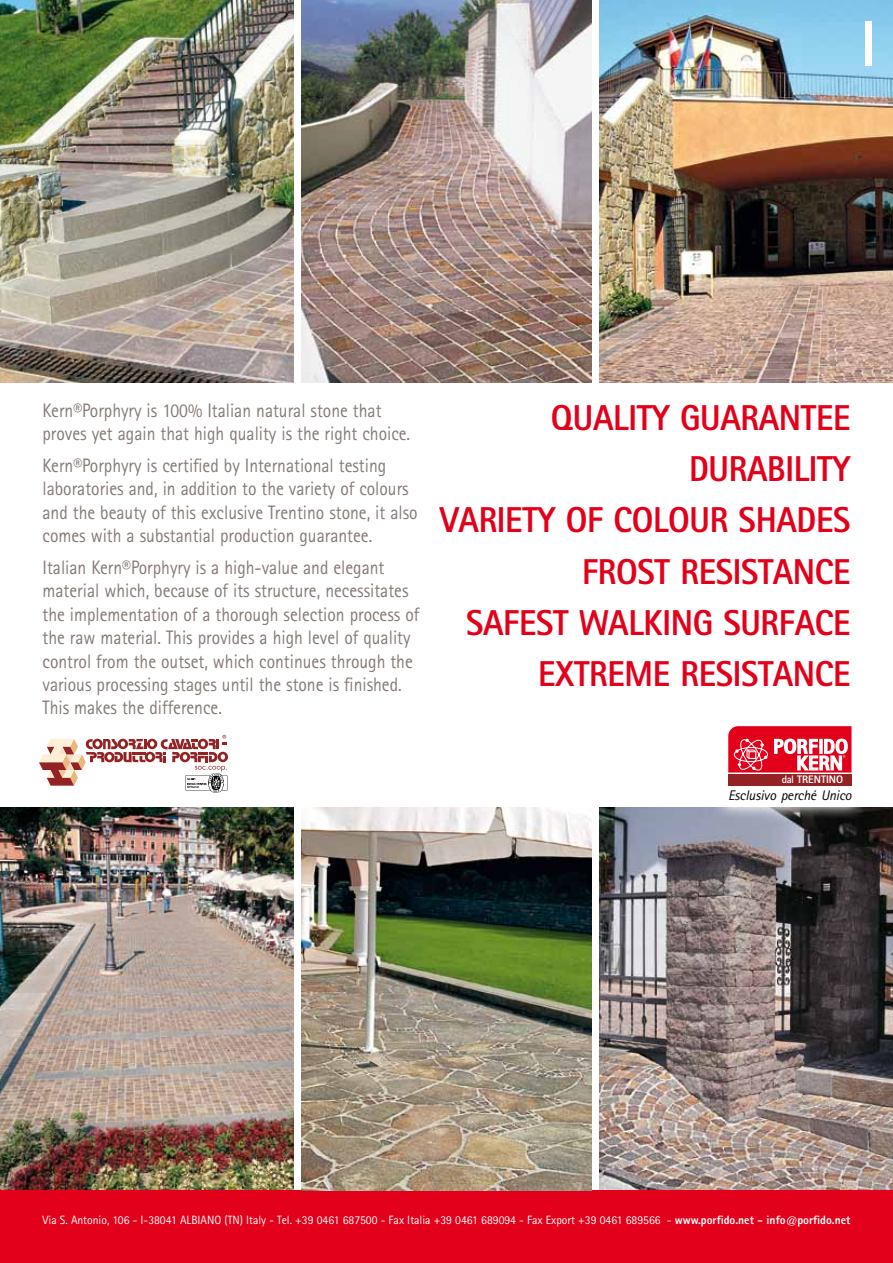
<style>
.page{position:relative;width:893px;height:1263px;background:#fff}
.page>*{position:absolute;margin:0;border:0;box-sizing:border-box;transform-origin:0 0}
.t1{font:800 36px "Rotis Sans Serif";letter-spacing:-.01em;color:#e2001a;scale:.93 1}
.t2{font:19.5px/23.4px "Rotis Sans Serif";color:#857974;scale:.9 1}
.t3{font:italic 13.95px "Rotis Sans Serif";letter-spacing:-.01em;color:#000}
.t4{font:12px "Rotis Sans Serif";color:#fff}
.t5{font:800 10.8px "Rotis Sans Serif";color:#fff}
.s1{font-weight:700}
.s2{font-weight:800}
</style>
<div class="page">
<img style="left:0;top:808px;width:293px;height:383px">
<img style="left:600px;top:808px;width:293px;height:383px">
<div style="left:0;top:1191px;width:893px;height:72px;background:#e2001a"></div>
<img style="left:302px;top:808px;width:289px;height:383px">
<img style="left:302px;top:0;width:289px;height:383px">
<img style="left:0;top:0;width:293px;height:383px">
<img style="left:600px;top:0;width:293px;height:383px">
<div style="left:17px;top:713px;width:229px;height:97px;background:#fff"></div>
<img style="left:185px;top:786px;width:43px;height:7px">
<svg style="left:39px;top:735px;width:189px;height:51px"></svg>
<svg style="left:707px;top:726px;width:163px;height:95px"></svg>
<div style="left:728px;top:774px;width:123px;height:11px;background:#922224"></div>
<svg style="left:728px;top:726px;width:123px;height:46px"></svg>
<img style="left:866px;top:21px;width:6px;height:45px">
<p class="t2" style="left:43px;top:398px;width:410px">Kern®Porphyry is 100% Italian natural stone that proves yet again that high quality is the right choice.</p>
<p class="t2" style="left:43px;top:453px;width:418px">Kern®Porphyry is certified by International testing laboratories and, in addition to the variety of colours and the beauty of this exclusive Trentino stone, it also comes with a substantial production guarantee.</p>
<p class="t2" style="left:43px;top:556px;width:420px">Italian Kern®Porphyry is a high-value and elegant material which, because of its structure, necessitates the implementation of a thorough selection process of the raw material. This provides a high level of quality control from the outset, which continues through the various processing stages until the stone is finished.<br>This makes the difference.</p>
<h1 class="t1" style="left:551px;top:395px;width:324px">QUALITY GUARANTEE</h1>
<h1 class="t1" style="left:689px;top:446px;width:175px">DURABILITY</h1>
<h1 class="t1" style="left:440px;top:497px;width:443px">VARIETY OF COLOUR SHADES</h1>
<h1 class="t1" style="left:582px;top:548px;width:290px">FROST RESISTANCE</h1>
<h1 class="t1" style="left:466px;top:600px;width:415px">SAFEST WALKING SURFACE</h1>
<h1 class="t1" style="left:538px;top:651px;width:337px">EXTREME RESISTANCE</h1>
<p class="t5" style="left:782px;top:773px;width:63px"><span class="s1">dal</span> TRENTINO</p>
<p class="t3" style="left:728px;top:787px;width:125px">Esclusivo perché Unico</p>
<p class="t4" style="left:43px;top:1213px;width:809px">Via S. Antonio, 106 - I-38041 ALBIANO (TN) Italy - Tel. +39 0461 687500 - Fax Italia +39 0461 689094 - Fax Export +39 0461 689566 - <span class="s2">www.porfido.net - info@porfido.net</span></p>
</div>
